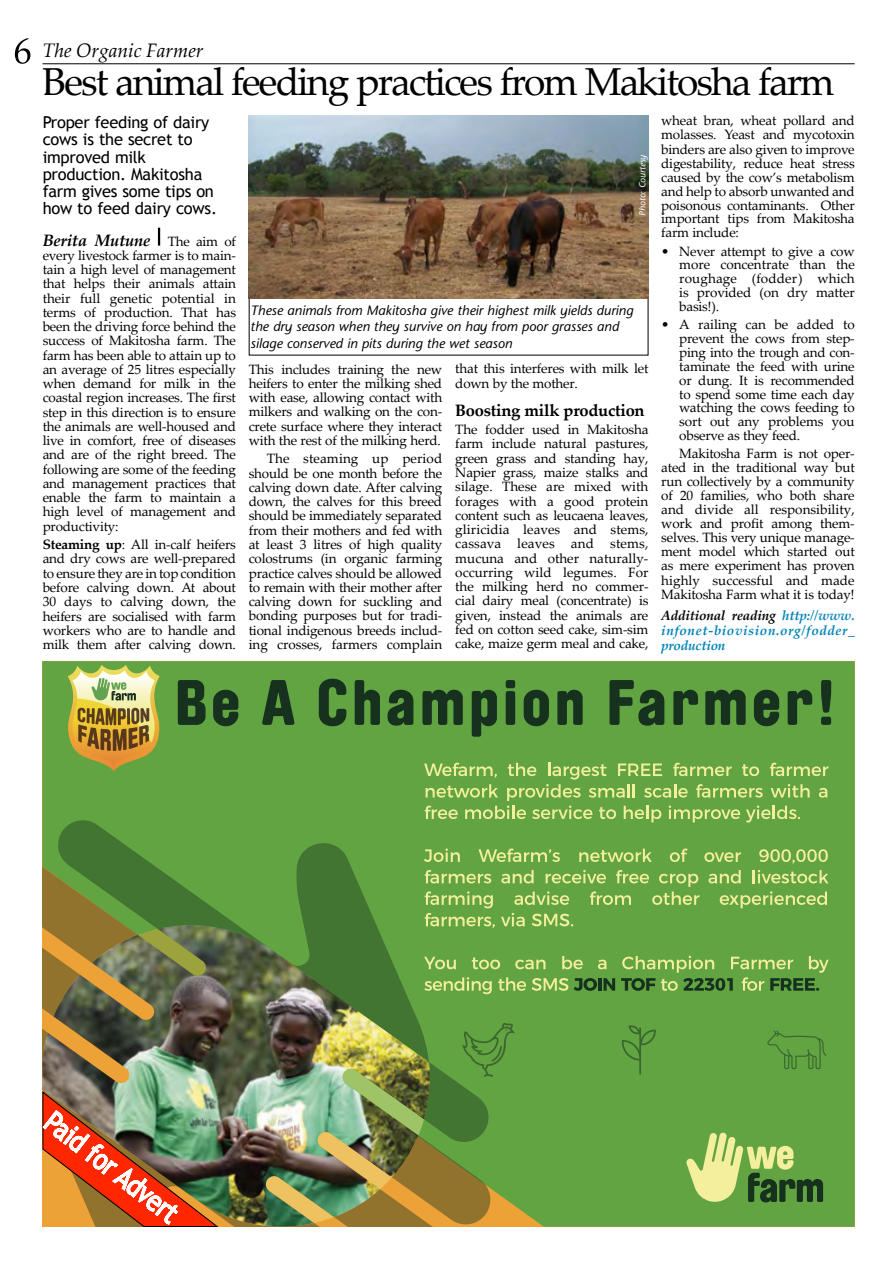
<style>
.page{position:relative;width:893px;height:1263px;background:#fff}
.page>*{position:absolute;margin:0;border:0;box-sizing:border-box;transform-origin:0 0}
.t1{font:39px "Palatino Linotype";letter-spacing:-.05em;color:#000}
.t2{font:italic 19.5px "Palatino Linotype";color:#000}
.t3{font:16.5px/17.2px "Trebuchet MS";letter-spacing:-.015em;color:#000}
.t4{font:700 16.5px "Palatino Linotype";letter-spacing:-.015em;color:#000}
.t5{font:italic 700 16.5px "Palatino Linotype";letter-spacing:-.015em;color:#000}
.t6{font:13.5px/14.2px "Palatino Linotype";letter-spacing:-.015em;color:#000;text-align:justify}
.t7{font:italic 500 13.5px/16.2px "Ruim Stone Sans";color:#000}
.t8{font:italic 700 13.5px/15px "Palatino Linotype";letter-spacing:.045em;color:#0082b6;text-align:justify}
.t9{font:italic 500 9px "Ruim Stone Sans";color:#fff}
.s1{font-weight:400;font-style:normal;font-size:13.5px}
.s2{font-weight:700}
.s3{color:#000}
</style>
<div class="page">
<hr style="left:43px;top:64px;width:812px;height:1px;background:#000">
<div style="left:42px;top:661px;width:813px;height:566px;background:#63a442"></div>
<svg style="left:685px;top:1132px;width:138px;height:72px;background:#86ad59"></svg>
<svg style="left:424px;top:763px;width:404px;height:59px;background:#80b354"></svg>
<svg style="left:429px;top:848px;width:31px;height:14px"></svg>
<svg style="left:478px;top:848px;width:82px;height:14px"></svg>
<svg style="left:579px;top:849px;width:73px;height:13px"></svg>
<svg style="left:670px;top:848px;width:18px;height:14px"></svg>
<svg style="left:704px;top:852px;width:37px;height:10px"></svg>
<svg style="left:759px;top:849px;width:69px;height:14px"></svg>
<svg style="left:429px;top:870px;width:62px;height:13px"></svg>
<svg style="left:708px;top:870px;width:33px;height:13px"></svg>
<svg style="left:753px;top:870px;width:75px;height:13px"></svg>
<svg style="left:501px;top:870px;width:198px;height:35px;background:#80b354"></svg>
<svg style="left:720px;top:891px;width:107px;height:17px;background:#8ab85a"></svg>
<svg style="left:429px;top:891px;width:66px;height:37px;background:#84b556"></svg>
<svg style="left:501px;top:913px;width:24px;height:13px"></svg>
<svg style="left:532px;top:914px;width:41px;height:12px"></svg>
<svg style="left:430px;top:957px;width:26px;height:12px"></svg>
<svg style="left:472px;top:957px;width:28px;height:12px"></svg>
<svg style="left:515px;top:960px;width:30px;height:9px"></svg>
<svg style="left:562px;top:956px;width:21px;height:13px"></svg>
<svg style="left:598px;top:960px;width:8px;height:9px"></svg>
<svg style="left:430px;top:977px;width:62px;height:17px"></svg>
<svg style="left:498px;top:977px;width:28px;height:14px"></svg>
<svg style="left:532px;top:978px;width:36px;height:13px"></svg>
<svg style="left:574px;top:978px;width:41px;height:13px"></svg>
<svg style="left:621px;top:956px;width:208px;height:35px;background:#6c9f49"></svg>
<svg style="left:66px;top:665px;width:94px;height:106px;background:#afa855"></svg>
<svg style="left:55px;top:820px;width:374px;height:105px;background:#5b983e"></svg>
<img style="left:219px;top:925px;width:211px;height:302px">
<svg style="left:178px;top:680px;width:28px;height:45px"></svg>
<svg style="left:213px;top:690px;width:25px;height:36px"></svg>
<svg style="left:262px;top:680px;width:32px;height:45px"></svg>
<svg style="left:319px;top:679px;width:27px;height:47px"></svg>
<svg style="left:355px;top:680px;width:25px;height:45px"></svg>
<svg style="left:387px;top:690px;width:26px;height:36px"></svg>
<svg style="left:422px;top:690px;width:41px;height:35px"></svg>
<svg style="left:472px;top:690px;width:25px;height:47px"></svg>
<svg style="left:506px;top:680px;width:9px;height:45px"></svg>
<svg style="left:524px;top:690px;width:25px;height:36px"></svg>
<svg style="left:557px;top:690px;width:26px;height:35px"></svg>
<svg style="left:609px;top:680px;width:55px;height:46px;background:#38652e"></svg>
<svg style="left:673px;top:690px;width:25px;height:35px"></svg>
<svg style="left:705px;top:690px;width:41px;height:35px"></svg>
<svg style="left:754px;top:690px;width:25px;height:36px"></svg>
<svg style="left:788px;top:690px;width:24px;height:35px"></svg>
<svg style="left:821px;top:680px;width:10px;height:45px"></svg>
<img style="left:266px;top:1023px;width:249px;height:204px">
<svg style="left:622px;top:1025px;width:34px;height:49px;background:#5b993e"></svg>
<svg style="left:767px;top:1030px;width:59px;height:39px;background:#5c9b3f"></svg>
<svg style="left:15px;top:38px;width:15px;height:26px"></svg>
<svg style="left:158px;top:228px;width:2px;height:18px"></svg>
<img style="left:249px;top:115px;width:399px;height:183px">
<img style="left:42px;top:861px;width:177px;height:366px">
<h2 class="t2" style="left:43px;top:36px;width:163px">The Organic Farmer</h2>
<h1 class="t1" style="left:43px;top:54px;width:794px">Best animal feeding practices from Makitosha farm</h1>
<p class="t3" style="left:43px;top:114px;width:176px">Proper feeding of dairy cows is the secret to improved milk production. Makitosha farm gives some tips on how to feed dairy cows.</p>
<p class="t5" style="left:43px;top:228px;width:195px">Berita Mutune <span class="s1">The aim of</span></p>
<p class="t6" style="left:43px;top:248px;width:195px">every livestock farmer is to main&shy;tain a high level of management that helps their animals attain their full genetic potential in terms of production. That has been the driving force behind the success of Makitosha farm. The farm has been able to attain up to an average of 25 litres especially when demand for milk in the coastal region increases. The first step in this direction is to ensure the animals are well-housed and live in comfort, free of diseases and are of the right breed. The following are some of the feeding and management practices that enable the farm to maintain a high level of management and productivity:</p>
<p class="t6" style="left:43px;top:537px;width:195px"><span class="s2">Steaming up</span>: All in-calf heifers and dry cows are well-prepared to ensure they are in top condition before calving down. At about 30 days to calving down, the heifers are socialised with farm workers who are to handle and milk them after calving down.</p>
<p class="t6" style="left:661px;top:113px;width:195px">wheat bran, wheat pollard and molasses. Yeast and mycotoxin binders are also given to improve digestability, reduce heat stress caused by the cow’s metabolism and help to absorb unwanted and poisonous contaminants. Other important tips from Makitosha farm include:</p>
<p class="t6" style="left:679px;top:243px;width:177px;text-indent:-18px">• Never attempt to give a cow more concentrate than the roughage (fodder) which is provided (on dry matter basis!).</p>
<p class="t6" style="left:679px;top:317px;width:177px;text-indent:-18px">• A railing can be added to prevent the cows from step&shy;ping into the trough and con&shy;taminate the feed with urine or dung. It is recommended to spend some time each day watching the cows feeding to sort out any problems you observe as they feed.</p>
<p class="t6" style="left:661px;top:446px;width:195px;text-indent:18px">Makitosha Farm is not oper&shy;ated in the traditional way but run collectively by a community of 20 families, who both share and divide all responsibility, work and profit among them&shy;selves. This very unique manage&shy;ment model which started out as mere experiment has proven highly successful and made Makitosha Farm what it is today!</p>
<p class="t8" style="left:661px;top:607px;width:195px"><span class="s3">Additional reading</span> http://www. infonet-biovision.org/fodder_ production</p>
<p class="t9" style="left:637px;top:216px;width:62px;rotate:-90deg">Photo: Courtesy</p>
<p class="t7" style="left:251px;top:302px;width:384px">These animals from Makitosha give their highest milk yields during the dry season when they survive on hay from poor grasses and silage conserved in pits during the wet season</p>
<p class="t6" style="left:455px;top:361px;width:195px">that this interferes with milk let down by the mother.</p>
<p class="t4" style="left:455px;top:398px;width:191px">Boosting milk production</p>
<p class="t6" style="left:455px;top:422px;width:195px">The fodder used in Makitosha farm include natural pastures, green grass and standing hay, Napier grass, maize stalks and silage. These are mixed with forages with a good protein content such as leucaena leaves, gliricidia leaves and stems, cassava leaves and stems, mucuna and other naturally&shy;occurring wild legumes. For the milking herd no commer&shy;cial dairy meal (concentrate) is given, instead the animals are fed on cotton seed cake, sim-sim cake, maize germ meal and cake,</p>
<p class="t6" style="left:249px;top:361px;width:195px">This includes training the new heifers to enter the milking shed with ease, allowing contact with milkers and walking on the con&shy;crete surface where they interact with the rest of the milking herd.</p>
<p class="t6" style="left:249px;top:451px;width:195px;text-indent:18px">The steaming up period should be one month before the calving down date. After calving down, the calves for this breed should be immediately separated from their mothers and fed with at least 3 litres of high quality colostrums (in organic farming practice calves should be allowed to remain with their mother after calving down for suckling and bonding purposes but for tradi&shy;tional indigenous breeds includ&shy;ing crosses, farmers complain</p>
</div>
